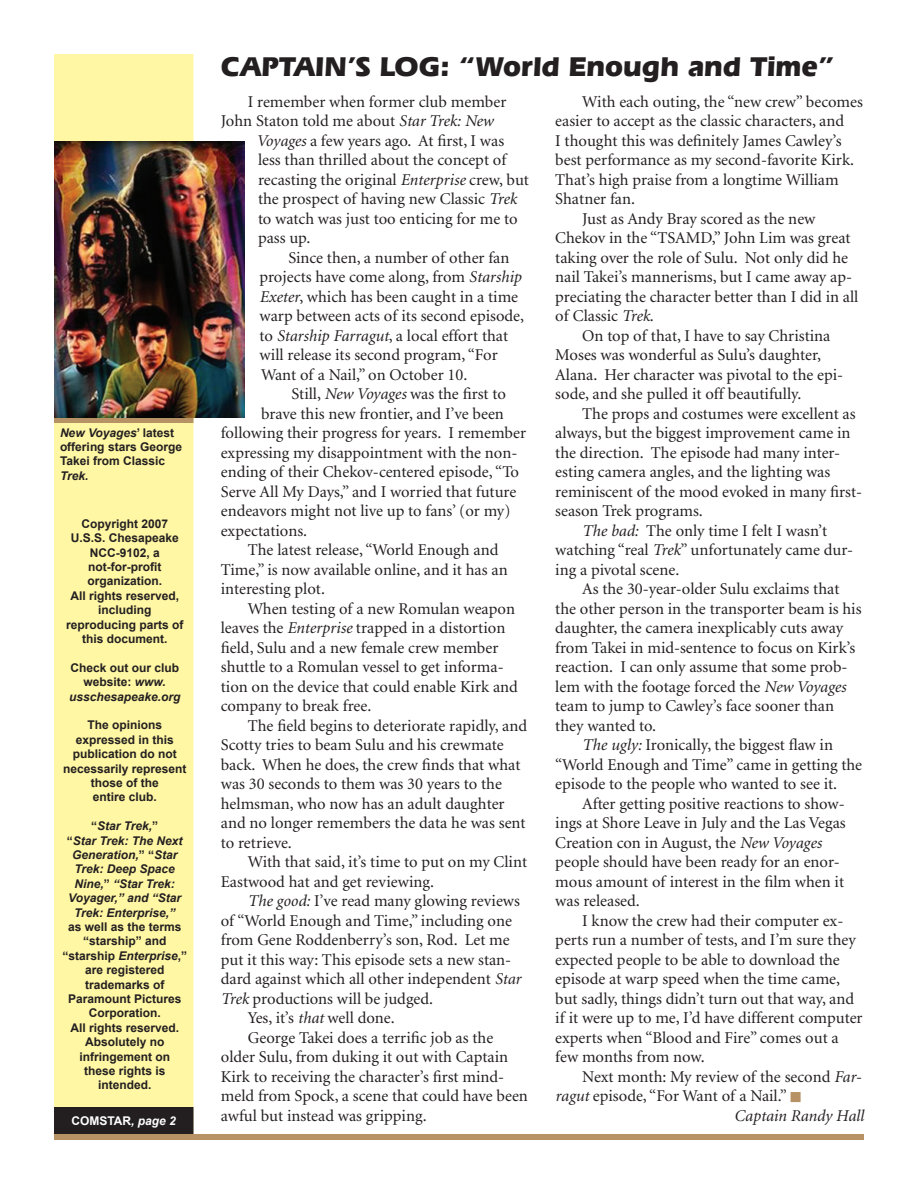
<style>
.page{position:relative;width:918px;height:1188px;background:#fff}
.page>*{position:absolute;margin:0;border:0;box-sizing:border-box;transform-origin:0 0}
.Headline{font:700 28.5px "Eras IT Cby BT";color:#231f20}
.Body_text{font:16.5px/19.5px "Minion";color:#231f20}
.Body_text-2{font:italic 16.5px "Minion";color:#231f20}
.Default{font:700 12px/14.4px "Arial";color:#231f20;text-align:center}
.Default-2{font:italic 700 12px/14.4px "Arial";color:#231f20;text-align:center}
.Default-3{font:700 12px "Arial";color:#fff}
.s1{font-style:italic}
.s2{font-style:normal}
</style>
<div class="page">
<div style="left:55px;top:55px;width:138px;height:1078px;background:#fff7a4"></div>
<div style="left:54px;top:54px;width:140px;height:1080px;border:2px solid #fff7a4"></div>
<div style="left:54px;top:1134px;width:810px;height:6px;background:#b79265"></div>
<div style="left:55px;top:1108px;width:138px;height:25px;background:#231f20"></div>
<div style="left:54px;top:1107px;width:140px;height:27px;border:2px solid #231f20"></div>
<div style="left:54px;top:417px;width:140px;height:6px;background:#b79265"></div>
<div style="left:791px;top:1093px;width:9px;height:8px;background:#b79265"></div>
<div style="left:791px;top:1092px;width:10px;height:10px;border:2px solid #b79265"></div>
<img style="left:54px;top:142px;width:190px;height:276px">
<p class="Default" style="left:60px;top:426px;width:124px;text-align:left"><span class="s1">New Voyages</span>’ latest offering stars George<br>Takei from Classic<br><span class="s1">Trek.</span></p>
<p class="Default" style="left:71px;top:517px;width:110px">Copyright 2007<br>U.S.S. Chesapeake</p>
<p class="Default" style="left:70px;top:546px;width:110px">NCC-9102, a not-for-profit organization.<br>All rights reserved, including</p>
<p class="Default" style="left:66px;top:618px;width:119px">reproducing parts of this document.</p>
<p class="Default" style="left:69px;top:661px;width:113px">Check out our club website: <span class="s1">www. usschesapeake.org</span></p>
<p class="Default" style="left:87px;top:718px;width:76px">The opinions</p>
<p class="Default" style="left:63px;top:733px;width:125px">expressed in this publication do not necessarily represent those of the</p>
<p class="Default" style="left:93px;top:790px;width:66px">entire club.</p>
<p class="Default-2" style="left:91px;top:819px;width:69px"><span class="s2">“</span>Star Trek,<span class="s2">”</span></p>
<p class="Default-2" style="left:67px;top:834px;width:117px"><span class="s2">“</span>Star Trek: The Next</p>
<p class="Default-2" style="left:68px;top:848px;width:115px">Generation,<span class="s2">” “</span>Star<br>Trek: Deep Space<br>Nine,<span class="s2">”</span> “Star Trek:<br>Voyager,” and “Star<br>Trek: Enterprise,” <span class="s2">as well as the terms “starship” and</span></p>
<p class="Default" style="left:62px;top:949px;width:126px">“starship <span class="s1">Enterprise</span>,” are registered trademarks of<br>Paramount Pictures<br>Corporation.<br>All rights reserved.<br>Absolutely no infringement on these rights is intended.</p>
<p class="Default-3" style="left:72px;top:1113px;width:106px">COMSTAR<span class="s1">, page 2</span></p>
<p class="Headline" style="left:221px;top:48px;width:614px">CAPTAIN’S LOG: “World Enough and Time”</p>
<p class="Body_text" style="left:248px;top:93px;width:260px">I remember when former club member</p>
<p class="Body_text" style="left:221px;top:112px;width:274px">John Staton told me about <span class="s1">Star Trek: New</span></p>
<p class="Body_text" style="left:256px;top:132px;width:249px"><span class="s1">Voyages</span> a few years ago. At first, I was</p>
<p class="Body_text" style="left:258px;top:151px;width:250px">less than thrilled about the concept of</p>
<p class="Body_text" style="left:258px;top:171px;width:272px">recasting the original <span class="s1">Enterprise</span> crew, but</p>
<p class="Body_text" style="left:258px;top:190px;width:260px">the prospect of having new Classic <span class="s1">Trek</span></p>
<p class="Body_text" style="left:258px;top:210px;width:261px">to watch was just too enticing for me to</p>
<p class="Body_text" style="left:258px;top:229px;width:54px">pass up.</p>
<p class="Body_text" style="left:260px;top:249px;width:266px;text-indent:29px">Since then, a number of other fan projects have come along, from <span class="s1">Starship Exeter</span>, which has been caught in a time warp between acts of its second episode, to <span class="s1">Starship Farragut</span>, a local effort that will release its second program, “For Want of a Nail,” on October 10.</p>
<p class="Body_text" style="left:291px;top:385px;width:216px">Still, <span class="s1">New Voyages</span> was the first to</p>
<p class="Body_text" style="left:261px;top:405px;width:244px">brave this new frontier, and I’ve been</p>
<p class="Body_text" style="left:221px;top:424px;width:307px">following their progress for years. I remember</p>
<p class="Body_text" style="left:221px;top:444px;width:298px">expressing my disappointment with the non-</p>
<p class="Body_text" style="left:221px;top:463px;width:300px">ending of their Chekov-centered episode, “To</p>
<p class="Body_text" style="left:221px;top:483px;width:297px">Serve All My Days,” and I worried that future</p>
<p class="Body_text" style="left:221px;top:502px;width:291px">endeavors might not live up to fans’ (or my)</p>
<p class="Body_text" style="left:221px;top:522px;width:88px">expectations.</p>
<p class="Body_text" style="left:221px;top:541px;width:288px;text-indent:27px">The latest release, “World Enough and<br>Time,” is now available online, and it has an interesting plot.</p>
<p class="Body_text" style="left:221px;top:600px;width:299px;text-indent:27px">When testing of a new Romulan weapon leaves the <span class="s1">Enterprise</span> trapped in a distortion field, Sulu and a new female crew member shuttle to a Romulan vessel to get informa&shy;tion on the device that could enable Kirk and company to break free.</p>
<p class="Body_text" style="left:221px;top:717px;width:308px;text-indent:27px">The field begins to deteriorate rapidly, and Scotty tries to beam Sulu and his crewmate back. When he does, the crew finds that what was 30 seconds to them was 30 years to the helmsman, who now has an adult daughter and no longer remembers the data he was sent to retrieve.</p>
<p class="Body_text" style="left:221px;top:853px;width:308px;text-indent:27px">With that said, it’s time to put on my Clint<br>Eastwood hat and get reviewing.</p>
<p class="Body_text" style="left:221px;top:892px;width:302px;text-indent:27px"><span class="s1">The good:</span> I’ve read many glowing reviews of “World Enough and Time,” including one from Gene Roddenberry’s son, Rod. Let me put it this way: This episode sets a new stan&shy;dard against which all other independent <span class="s1">Star Trek</span> productions will be judged.</p>
<p class="Body_text" style="left:248px;top:1009px;width:149px">Yes, it’s <span class="s1">that</span> well done.</p>
<p class="Body_text" style="left:221px;top:1029px;width:309px;text-indent:27px">George Takei does a terrific job as the older Sulu, from duking it out with Captain Kirk to receiving the character’s first mind&shy;meld from Spock, a scene that could have been awful but instead was gripping.</p>
<p class="Body_text" style="left:555px;top:93px;width:309px;text-indent:27px">With each outing, the “new crew” becomes easier to accept as the classic characters, and<br>I thought this was definitely James Cawley’s best performance as my second-favorite Kirk.<br>That’s high praise from a longtime William Shatner fan.</p>
<p class="Body_text" style="left:555px;top:210px;width:305px;text-indent:27px">Just as Andy Bray scored as the new Chekov in the “TSAMD,” John Lim was great taking over the role of Sulu. Not only did he nail Takei’s mannerisms, but I came away ap&shy;preciating the character better than I did in all of Classic <span class="s1">Trek</span>.</p>
<p class="Body_text" style="left:555px;top:327px;width:289px;text-indent:27px">On top of that, I have to say Christina Moses was wonderful as Sulu’s daughter, Alana. Her character was pivotal to the epi&shy;sode, and she pulled it off beautifully.</p>
<p class="Body_text" style="left:555px;top:405px;width:308px;text-indent:27px">The props and costumes were excellent as always, but the biggest improvement came in the direction. The episode had many inter&shy;esting camera angles, and the lighting was reminiscent of the mood evoked in many first&shy;season Trek programs.</p>
<p class="Body_text" style="left:555px;top:522px;width:299px;text-indent:27px"><span class="s1">The bad:</span> The only time I felt I wasn’t watching “real <span class="s1">Trek</span>” unfortunately came dur&shy;ing a pivotal scene.</p>
<p class="Body_text" style="left:555px;top:580px;width:308px;text-indent:27px">As the 30-year-older Sulu exclaims that the other person in the transporter beam is his daughter, the camera inexplicably cuts away from Takei in mid-sentence to focus on Kirk’s reaction. I can only assume that some prob&shy;lem with the footage forced the <span class="s1">New Voyages </span>team to jump to Cawley’s face sooner than they wanted to.</p>
<p class="Body_text" style="left:555px;top:736px;width:308px;text-indent:27px"><span class="s1">The ugly:</span> Ironically, the biggest flaw in “World Enough and Time” came in getting the episode to the people who wanted to see it.</p>
<p class="Body_text" style="left:555px;top:795px;width:292px;text-indent:27px">After getting positive reactions to show&shy;ings at Shore Leave in July and the Las Vegas Creation con in August, the <span class="s1">New Voyages </span>people should have been ready for an enor&shy;mous amount of interest in the film when it was released.</p>
<p class="Body_text" style="left:555px;top:912px;width:309px;text-indent:27px">I know the crew had their computer ex&shy;perts run a number of tests, and I’m sure they expected people to be able to download the episode at warp speed when the time came, but sadly, things didn’t turn out that way, and if it were up to me, I’d have different computer experts when “Blood and Fire” comes out a few months from now.</p>
<p class="Body_text" style="left:555px;top:1068px;width:308px;text-indent:27px">Next month: My review of the second <span class="s1">Far&shy;ragut</span> episode, “For Want of a Nail.”</p>
<p class="Body_text-2" style="left:734px;top:1108px;width:131px">Captain Randy Hall</p>
</div>
